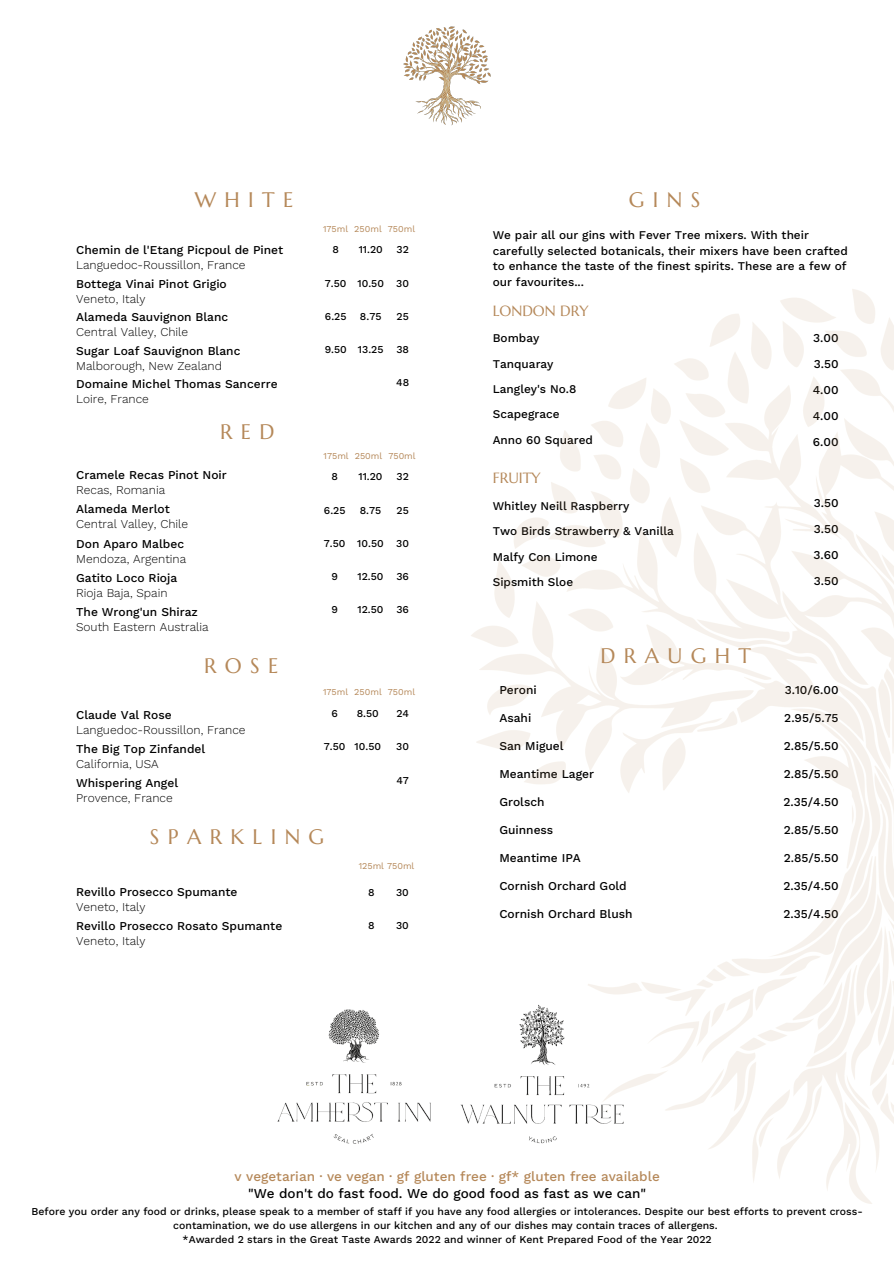
<style>
.page{position:relative;width:894px;height:1264px;background:#fff}
.page>*{position:absolute;margin:0;border:0;box-sizing:border-box;transform-origin:0 0}
.t1{font:21px "Marcellus";letter-spacing:.4em;color:#b58859}
.t2{font:14.85px "Marcellus";color:#b58859}
.t3{font:500 13.5px "Work Sans";color:#b58859}
.t4{font:500 13.5px "Work Sans";color:#000}
.t5{font:500 12px/26px "Work Sans";color:#000;text-align:justify}
.t6{font:300 12px "Work Sans";color:#000}
.t7{font:500 11.85px/15.8px "Work Sans";color:#000}
.t8{font:500 10.5px/14px "Work Sans";color:#000;text-align:center}
.t9{font:9px "Work Sans";color:#b58859}
</style>
<div class="page">
<img style="left:277px;top:1009px;width:154px;height:135px">
<img style="left:403px;top:26px;width:88px;height:100px">
<img style="left:460px;top:289px;width:433px;height:915px">
<h1 class="t1" style="left:195px;top:187px;width:100px">WHITE</h1>
<p class="t5" style="left:76px;top:237px;width:209px">Chemin de l'Etang Picpoul de Pinet</p>
<p class="t6" style="left:76px;top:260px;width:171px">Languedoc-Roussillon, France</p>
<p class="t5" style="left:76px;top:271px;width:152px">Bottega Vinai Pinot Grigio</p>
<p class="t6" style="left:76px;top:294px;width:71px">Veneto, Italy</p>
<p class="t5" style="left:76px;top:304px;width:154px">Alameda Sauvignon Blanc</p>
<p class="t6" style="left:76px;top:327px;width:114px">Central Valley, Chile</p>
<p class="t5" style="left:76px;top:337px;width:166px">Sugar Loaf Sauvignon Blanc</p>
<p class="t6" style="left:76px;top:360px;width:147px">Malborough, New Zealand</p>
<p class="t5" style="left:76px;top:371px;width:203px">Domaine Michel Thomas Sancerre</p>
<p class="t6" style="left:76px;top:394px;width:74px">Loire, France</p>
<h1 class="t1" style="left:220px;top:418px;width:56px">RED</h1>
<p class="t5" style="left:76px;top:462px;width:152px">Cramele Recas Pinot Noir</p>
<p class="t6" style="left:76px;top:485px;width:91px">Recas, Romania</p>
<p class="t5" style="left:76px;top:496px;width:95px">Alameda Merlot</p>
<p class="t6" style="left:76px;top:519px;width:114px">Central Valley, Chile</p>
<p class="t5" style="left:76px;top:530px;width:109px">Don Aparo Malbec</p>
<p class="t6" style="left:76px;top:553px;width:112px">Mendoza, Argentina</p>
<p class="t5" style="left:76px;top:565px;width:103px">Gatito Loco Rioja</p>
<p class="t6" style="left:76px;top:588px;width:93px">Rioja Baja, Spain</p>
<p class="t5" style="left:76px;top:599px;width:123px">The Wrong'un Shiraz</p>
<p class="t6" style="left:76px;top:622px;width:134px">South Eastern Australia</p>
<h1 class="t1" style="left:204px;top:652px;width:76px">ROSE</h1>
<p class="t5" style="left:76px;top:701px;width:97px">Claude Val Rose</p>
<p class="t6" style="left:76px;top:724px;width:171px">Languedoc-Roussillon, France</p>
<p class="t5" style="left:76px;top:735px;width:131px">The Big Top Zinfandel</p>
<p class="t6" style="left:76px;top:758px;width:84px">California, USA</p>
<p class="t5" style="left:76px;top:770px;width:103px">Whispering Angel</p>
<p class="t6" style="left:76px;top:793px;width:98px">Provence, France</p>
<p class="t9" style="left:323px;top:223px;width:94px">175ml 250ml 750ml</p>
<p class="t8" style="left:332px;top:243px;width:8px">8</p>
<p class="t8" style="left:325px;top:276px;width:23px">7.50</p>
<p class="t8" style="left:325px;top:309px;width:23px">6.25</p>
<p class="t8" style="left:324px;top:342px;width:24px">9.50</p>
<p class="t8" style="left:358px;top:243px;width:26px">11.20</p>
<p class="t8" style="left:357px;top:276px;width:28px">10.50</p>
<p class="t8" style="left:360px;top:309px;width:23px">8.75</p>
<p class="t8" style="left:358px;top:342px;width:27px">13.25</p>
<p class="t8" style="left:396px;top:243px;width:14px">32</p>
<p class="t8" style="left:396px;top:276px;width:14px">30</p>
<p class="t8" style="left:396px;top:309px;width:14px">25</p>
<p class="t8" style="left:396px;top:342px;width:14px">38</p>
<p class="t8" style="left:396px;top:376px;width:15px">48</p>
<p class="t9" style="left:323px;top:450px;width:94px">175ml 250ml 750ml</p>
<p class="t8" style="left:331px;top:469px;width:8px">8</p>
<p class="t8" style="left:324px;top:503px;width:23px">6.25</p>
<p class="t8" style="left:324px;top:536px;width:23px">7.50</p>
<p class="t8" style="left:331px;top:569px;width:8px">9</p>
<p class="t8" style="left:331px;top:603px;width:8px">9</p>
<p class="t8" style="left:358px;top:469px;width:26px">11.20</p>
<p class="t8" style="left:359px;top:503px;width:23px">8.75</p>
<p class="t8" style="left:357px;top:536px;width:28px">10.50</p>
<p class="t8" style="left:357px;top:569px;width:27px">12.50</p>
<p class="t8" style="left:357px;top:603px;width:27px">12.50</p>
<p class="t8" style="left:396px;top:469px;width:14px">32</p>
<p class="t8" style="left:396px;top:503px;width:14px">25</p>
<p class="t8" style="left:396px;top:536px;width:14px">30</p>
<p class="t8" style="left:396px;top:569px;width:14px">36</p>
<p class="t8" style="left:396px;top:603px;width:14px">36</p>
<p class="t9" style="left:323px;top:687px;width:94px">175ml 250ml 750ml</p>
<p class="t8" style="left:331px;top:706px;width:8px">6</p>
<p class="t8" style="left:324px;top:739px;width:23px">7.50</p>
<p class="t8" style="left:356px;top:706px;width:24px">8.50</p>
<p class="t8" style="left:354px;top:739px;width:28px">10.50</p>
<p class="t8" style="left:396px;top:706px;width:14px">24</p>
<p class="t8" style="left:396px;top:739px;width:14px">30</p>
<p class="t8" style="left:396px;top:773px;width:14px">47</p>
<h1 class="t1" style="left:150px;top:823px;width:176px">SPARKLING</h1>
<p class="t5" style="left:76px;top:878px;width:163px">Revillo Prosecco Spumante</p>
<p class="t6" style="left:76px;top:901px;width:71px">Veneto, Italy</p>
<p class="t5" style="left:76px;top:912px;width:207px">Revillo Prosecco Rosato Spumante</p>
<p class="t6" style="left:76px;top:935px;width:71px">Veneto, Italy</p>
<p class="t9" style="left:358px;top:860px;width:57px">125ml 750ml</p>
<p class="t8" style="left:368px;top:885px;width:8px">8</p>
<p class="t8" style="left:368px;top:918px;width:8px">8</p>
<p class="t8" style="left:396px;top:885px;width:14px">30</p>
<p class="t8" style="left:396px;top:918px;width:14px">30</p>
<h1 class="t1" style="left:628px;top:187px;width:73px">GINS</h1>
<p class="t7" style="left:492px;top:227px;width:356px">We pair all our gins with Fever Tree mixers. With their carefully selected botanicals, their mixers have been crafted to enhance the taste of the finest spirits. These are a few of our favourites...</p>
<p class="t2" style="left:492px;top:301px;width:97px">LONDON DRY</p>
<p class="t7" style="left:492px;top:330px;width:48px">Bombay</p>
<p class="t7" style="left:492px;top:351px;width:85px;line-height:25.3px">Tanquaray<br>Langley's No.8</p>
<p class="t7" style="left:492px;top:406px;width:68px">Scapegrace</p>
<p class="t7" style="left:492px;top:432px;width:102px">Anno 60 Squared</p>
<p class="t2" style="left:492px;top:469px;width:50px">FRUITY</p>
<p class="t7" style="left:492px;top:498px;width:138px">Whitley Neill Raspberry</p>
<p class="t7" style="left:492px;top:518px;width:182px;line-height:25.3px">Two Birds Strawberry &amp; Vanilla<br>Malfy Con Limone</p>
<p class="t7" style="left:492px;top:574px;width:82px">Sipsmith Sloe</p>
<h1 class="t1" style="left:600px;top:642px;width:152px">DRAUGHT</h1>
<p class="t5" style="left:499px;top:676px;width:39px">Peroni</p>
<p class="t5" style="left:499px;top:704px;width:33px">Asahi</p>
<p class="t5" style="left:499px;top:732px;width:66px">San Miguel</p>
<p class="t5" style="left:499px;top:760px;width:96px">Meantime Lager</p>
<p class="t5" style="left:499px;top:788px;width:47px">Grolsch</p>
<p class="t5" style="left:499px;top:816px;width:55px">Guinness</p>
<p class="t5" style="left:499px;top:845px;width:83px">Meantime IPA</p>
<p class="t5" style="left:499px;top:873px;width:129px">Cornish Orchard Gold</p>
<p class="t5" style="left:499px;top:901px;width:135px">Cornish Orchard Blush</p>
<p class="t5" style="left:812px;top:325px;width:27px">3.00<br>3.50<br>4.00<br>4.00<br>6.00</p>
<p class="t5" style="left:813px;top:489px;width:27px">3.50<br>3.50<br>3.60<br>3.50</p>
<p class="t5" style="left:784px;top:676px;width:55px">3.10/6.00</p>
<p class="t5" style="left:784px;top:704px;width:56px">2.95/5.75</p>
<p class="t5" style="left:783px;top:732px;width:56px">2.85/5.50</p>
<p class="t5" style="left:783px;top:760px;width:56px">2.85/5.50</p>
<p class="t5" style="left:783px;top:788px;width:56px">2.35/4.50</p>
<p class="t5" style="left:783px;top:816px;width:56px">2.85/5.50</p>
<p class="t5" style="left:783px;top:845px;width:56px">2.85/5.50</p>
<p class="t5" style="left:783px;top:873px;width:56px">2.35/4.50</p>
<p class="t5" style="left:783px;top:901px;width:56px">2.35/4.50</p>
<p class="t3" style="left:234px;top:1168px;width:426px">v vegetarian · ve vegan · gf gluten free · gf* gluten free available</p>
<p class="t4" style="left:248px;top:1185px;width:399px">"We don't do fast food. We do good food as fast as we can"</p>
<p class="t8" style="left:32px;top:1203px;width:832px">Before you order any food or drinks, please speak to a member of staff if you have any food allergies or intolerances. Despite our best efforts to prevent cross&shy;contamination, we do use allergens in our kitchen and any of our dishes may contain traces of allergens.<br>*Awarded 2 stars in the Great Taste Awards 2022 and winner of Kent Prepared Food of the Year 2022</p>
</div>
